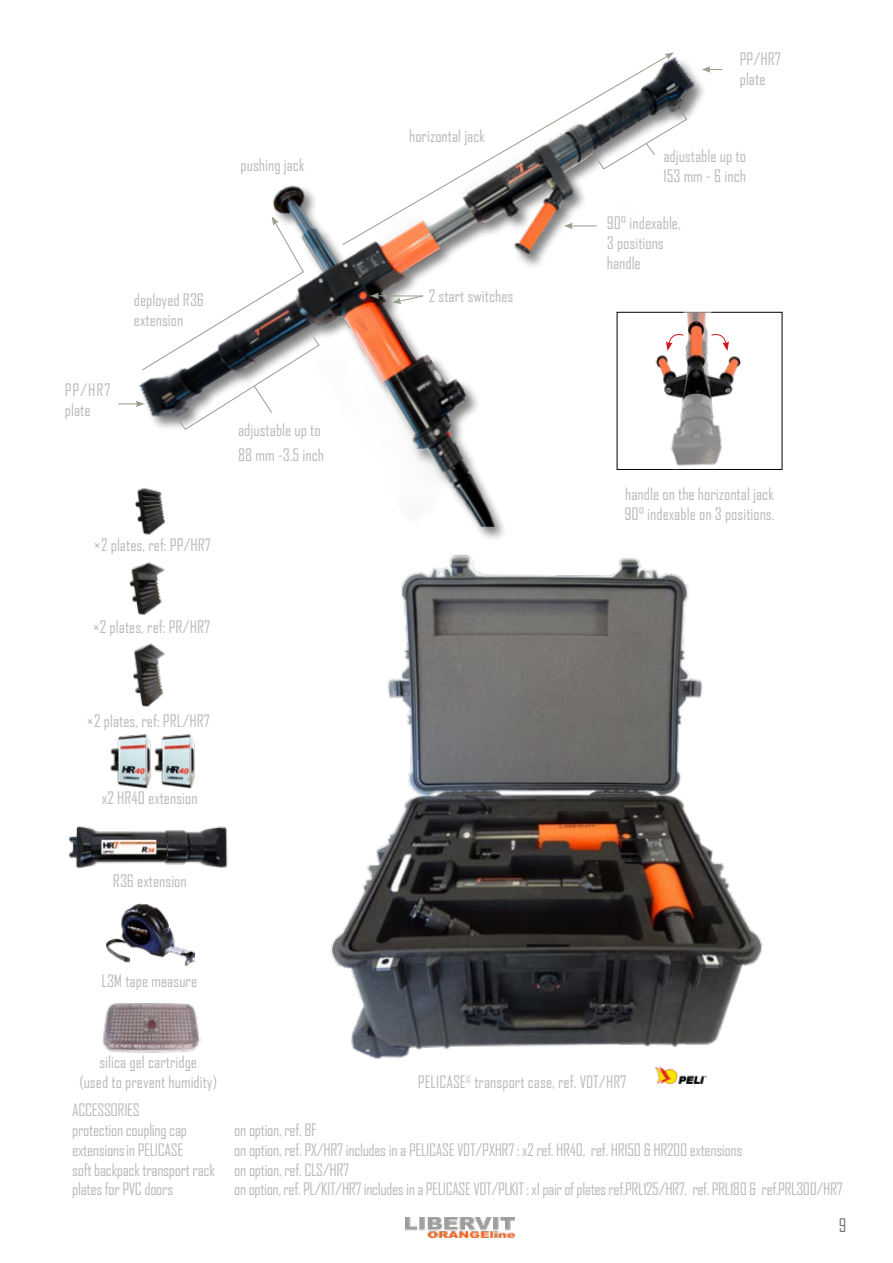
<style>
.page{position:relative;width:893px;height:1263px;background:#fff}
.page>*{position:absolute;margin:0;border:0;box-sizing:border-box;transform-origin:0 0}
.t1{font:18px "Agency FB";color:#76777a}
.t2{font:16.5px/19.8px "Agency FB";color:#babbbd}
.t3{font:16.5px/19.8px "Agency FB";letter-spacing:-.02em;color:#bcbcbc}
</style>
<div class="page">
<img style="left:406px;top:1217px;width:108px;height:21px">
<img style="left:330px;top:554px;width:433px;height:505px">
<img style="left:655px;top:1067px;width:52px;height:17px">
<img style="left:273px;top:57px;width:503px;height:470px">
<svg style="left:342px;top:57px;width:327px;height:188px"></svg>
<svg style="left:664px;top:52px;width:10px;height:8px"></svg>
<svg style="left:702px;top:66px;width:20px;height:7px"></svg>
<svg style="left:118px;top:216px;width:201px;height:214px"></svg>
<svg style="left:564px;top:223px;width:33px;height:6px"></svg>
<svg style="left:598px;top:111px;width:89px;height:58px"></svg>
<svg style="left:392px;top:297px;width:31px;height:7px"></svg>
<img style="left:110px;top:734px;width:85px;height:55px">
<img style="left:106px;top:903px;width:89px;height:63px">
<hr style="left:377px;top:296px;width:46px;height:1px;background:#9c9c8f">
<svg style="left:370px;top:293px;width:9px;height:6px"></svg>
<img style="left:102px;top:1003px;width:98px;height:50px">
<img style="left:647px;top:314px;width:118px;height:154px">
<div style="left:617px;top:312px;width:165px;height:158px;border:1px solid #000"></div>
<svg style="left:660px;top:393px;width:71px;height:76px"></svg>
<img style="left:666px;top:310px;width:63px;height:66px">
<img style="left:135px;top:487px;width:30px;height:48px">
<img style="left:129px;top:562px;width:36px;height:53px">
<img style="left:133px;top:643px;width:32px;height:65px">
<img style="left:68px;top:826px;width:160px;height:43px">
<p class="t2" style="left:409px;top:126px;width:77px">horizontal jack</p>
<p class="t2" style="left:740px;top:49px;width:42px">PP/HR7 plate</p>
<p class="t2" style="left:241px;top:155px;width:65px">pushing jack</p>
<p class="t2" style="left:663px;top:146px;width:84px">adjustable up to<br>153 mm - 6 inch</p>
<p class="t2" style="left:607px;top:213px;width:76px">90° indexable,<br>3 positions handle</p>
<p class="t2" style="left:65px;top:380px;width:47px">PP/HR7 plate</p>
<p class="t2" style="left:134px;top:290px;width:72px">deployed R36 extension</p>
<p class="t2" style="left:429px;top:286px;width:86px">2 start switches</p>
<p class="t2" style="left:238px;top:416px;width:88px;line-height:25.5px">adjustable up to<br>88 mm -3.5 inch</p>
<p class="t2" style="left:94px;top:535px;width:119px">×2 plates, ref: PP/HR7</p>
<p class="t2" style="left:92px;top:616px;width:119px">×2 plates, ref: PR/HR7</p>
<p class="t2" style="left:87px;top:710px;width:125px">×2 plates, ref: PRL/HR7</p>
<p class="t2" style="left:102px;top:787px;width:97px">x2 HR40 extension</p>
<p class="t2" style="left:113px;top:871px;width:75px">R36 extension</p>
<p class="t2" style="left:101px;top:971px;width:97px">L3M tape measure</p>
<p class="t2" style="left:624px;top:484px;width:152px">handle on the horizontal jack<br>90° indexable on 3 positions.</p>
<p class="t2" style="left:79px;top:1051px;width:139px;text-align:center">silica gel cartridge<br>(used to prevent humidity)</p>
<p class="t3" style="left:72px;top:1100px;width:116px">ACCESSORIES protection coupling cap</p>
<p class="t3" style="left:234px;top:1119px;width:84px">on option, ref. BF</p>
<p class="t2" style="left:418px;top:1072px;width:210px">PELICASE<sup>©</sup> transport case, ref. VDT/HR7</p>
<p class="t3" style="left:72px;top:1139px;width:671px;text-indent:162px">on option, ref. PX/HR7 includes in a PELICASE VDT/PXHR7 : x2 ref. HR40, ref. HR150 &amp; HR200 extensions soft backpack transport rack on option, ref. CLS/HR7<br>plates for PVC doors</p>
<p class="t3" style="left:72px;top:1139px;width:113px">extensionsin PELICASE</p>
<p class="t3" style="left:234px;top:1179px;width:610px">on option, ref. PL/KIT/HR7 includes in a PELICASE VDT/PLKIT : x1 pair of plates ref.PRL125/HR7, ref. PRL180 &amp; ref.PRL300/HR7</p>
<p class="t1" style="left:839px;top:1214px;width:9px">9</p>
</div>
